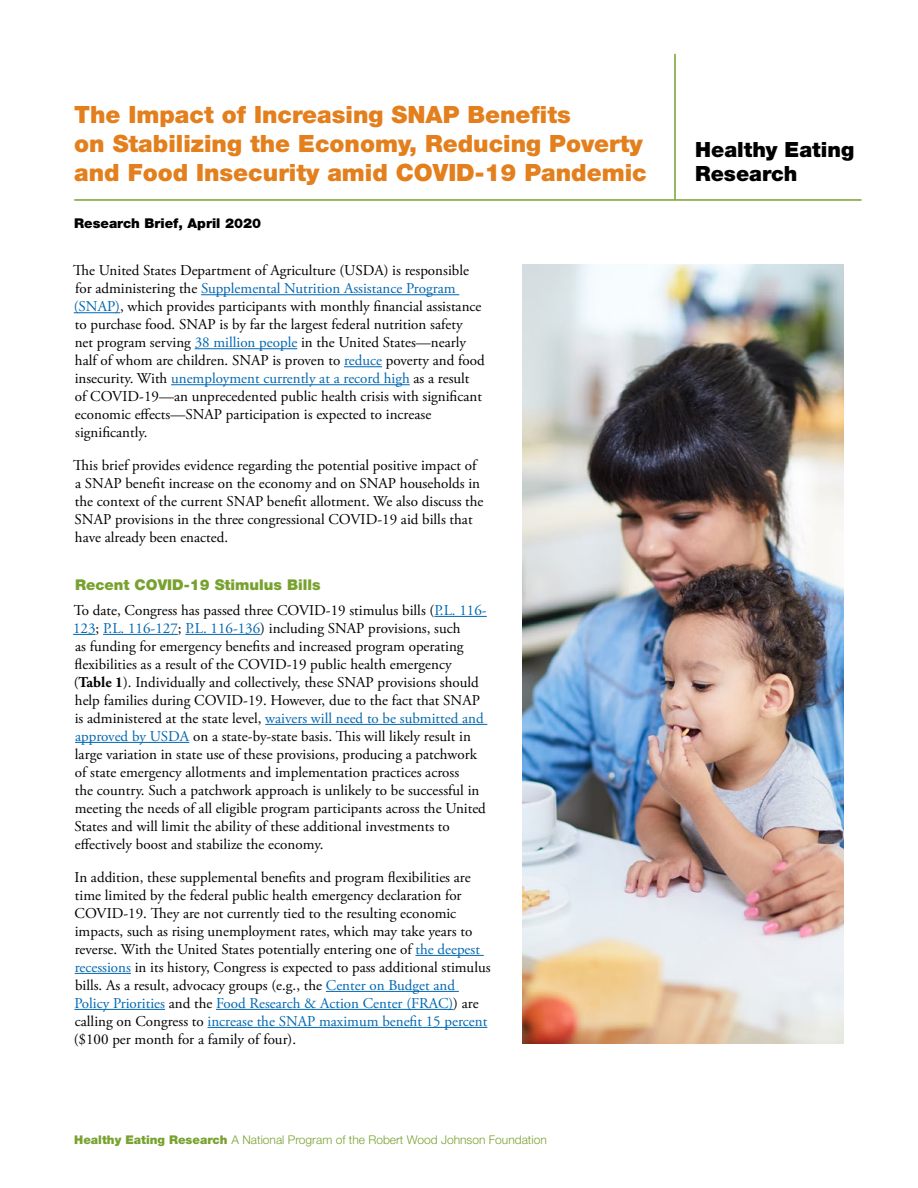
<style>
.page{position:relative;width:918px;height:1188px;background:#fff}
.page>*{position:absolute;margin:0;border:0;box-sizing:border-box;transform-origin:0 0}
.Title_1{font:900 23.85px/28.7px "Helvetica Neue LT Std";color:#e37f1c}
.Title_1-2{font:900 21px/24px "Helvetica Neue LT Std";color:#000}
.Text_1{font:15px/18px "Adobe Garamond Pro";color:#000}
.Subhead_1{font:900 14.85px "Helvetica Neue LT Std";color:#78a22f}
.Date{font:900 13.5px "Helvetica Neue LT Std";color:#000}
.Cover_folio{font:300 12px "Helvetica Neue LT Std";color:#78a22f}
.s1{color:#0067b1}
.s2{font-weight:700}
.s3{font-weight:900}
</style>
<div class="page">
<img style="left:522px;top:264px;width:322px;height:780px">
<hr style="left:674px;top:54px;width:2px;height:146px;background:#78a22f">
<hr style="left:74px;top:199px;width:788px;height:2px;background:#78a22f">
<hr style="left:201px;top:294px;width:258px;height:1px;background:#0067b1">
<hr style="left:74px;top:312px;width:46px;height:1px;background:#0067b1">
<hr style="left:195px;top:348px;width:102px;height:1px;background:#0067b1">
<hr style="left:344px;top:366px;width:38px;height:1px;background:#0067b1">
<hr style="left:171px;top:384px;width:239px;height:1px;background:#0067b1">
<hr style="left:434px;top:616px;width:53px;height:1px;background:#0067b1">
<svg style="left:73px;top:634px;width:23px;height:1px"></svg>
<hr style="left:103px;top:634px;width:75px;height:1px;background:#0067b1">
<hr style="left:185px;top:634px;width:75px;height:1px;background:#0067b1">
<hr style="left:265px;top:724px;width:222px;height:1px;background:#0067b1">
<hr style="left:75px;top:742px;width:114px;height:1px;background:#0067b1">
<hr style="left:415px;top:955px;width:69px;height:1px;background:#0067b1">
<hr style="left:75px;top:973px;width:56px;height:1px;background:#0067b1">
<hr style="left:326px;top:991px;width:133px;height:1px;background:#0067b1">
<hr style="left:74px;top:1009px;width:91px;height:1px;background:#0067b1">
<hr style="left:216px;top:1009px;width:237px;height:1px;background:#0067b1">
<hr style="left:208px;top:1027px;width:279px;height:1px;background:#0067b1">
<p class="Title_1" style="left:74px;top:100px;width:574px">The Impact of Increasing SNAP Benefits<br>on Stabilizing the Economy, Reducing Poverty and Food Insecurity amid COVID-19 Pandemic</p>
<p class="Date" style="left:74px;top:215px;width:188px">Research Brief, April 2020</p>
<p class="Text_1" style="left:73px;top:262px;width:413px">The United States Department of Agriculture (USDA) is responsible for administering the <span class="s1">Supplemental Nutrition Assistance Program (SNAP)</span>, which provides participants with monthly financial assistance to purchase food. SNAP is by far the largest federal nutrition safety<br>net program serving <span class="s1">38 million people</span> in the United States—nearly half of whom are children. SNAP is proven to <span class="s1">reduce</span> poverty and food insecurity. With <span class="s1">unemployment currently at a record high</span> as a result<br>of COVID-19—an unprecedented public health crisis with significant economic effects—SNAP participation is expected to increase significantly.</p>
<p class="Text_1" style="left:73px;top:457px;width:412px">This brief provides evidence regarding the potential positive impact of a SNAP benefit increase on the economy and on SNAP households in the context of the current SNAP benefit allotment. We also discuss the SNAP provisions in the three congressional COVID-19 aid bills that have already been enacted.</p>
<p class="Subhead_1" style="left:75px;top:576px;width:247px">Recent COVID-19 Stimulus Bills</p>
<p class="Text_1" style="left:73px;top:602px;width:415px">To date, Congress has passed three COVID-19 stimulus bills (<span class="s1">P.L. 116- 123</span>; <span class="s1">P.L. 116-127</span>; <span class="s1">P.L. 116-136</span>) including SNAP provisions, such<br>as funding for emergency benefits and increased program operating flexibilities as a result of the COVID-19 public health emergency (<span class="s2">Table 1</span>). Individually and collectively, these SNAP provisions should help families during COVID-19. However, due to the fact that SNAP is administered at the state level, <span class="s1">waivers will need to be submitted and approved by USDA</span> on a state-by-state basis. This will likely result in large variation in state use of these provisions, producing a patchwork of state emergency allotments and implementation practices across<br>the country. Such a patchwork approach is unlikely to be successful in meeting the needs of all eligible program participants across the United States and will limit the ability of these additional investments to effectively boost and stabilize the economy.</p>
<p class="Text_1" style="left:74px;top:869px;width:418px">In addition, these supplemental benefits and program flexibilities are time limited by the federal public health emergency declaration for COVID-19. They are not currently tied to the resulting economic impacts, such as rising unemployment rates, which may take years to reverse. With the United States potentially entering one of <span class="s1">the deepest recessions</span> in its history, Congress is expected to pass additional stimulus bills. As a result, advocacy groups (e.g., the <span class="s1">Center on Budget and Policy Priorities</span> and the <span class="s1">Food Research &amp; Action Center (FRAC)</span>) are calling on Congress to <span class="s1">increase the SNAP maximum benefit 15 percent </span>($100 per month for a family of four).</p>
<p class="Cover_folio" style="left:74px;top:1133px;width:474px"><span class="s3">Healthy Eating Research</span> A National Program of the Robert Wood Johnson Foundation</p>
<p class="Title_1-2" style="left:695px;top:137px;width:161px">Healthy Eating<br>Research</p>
</div>
